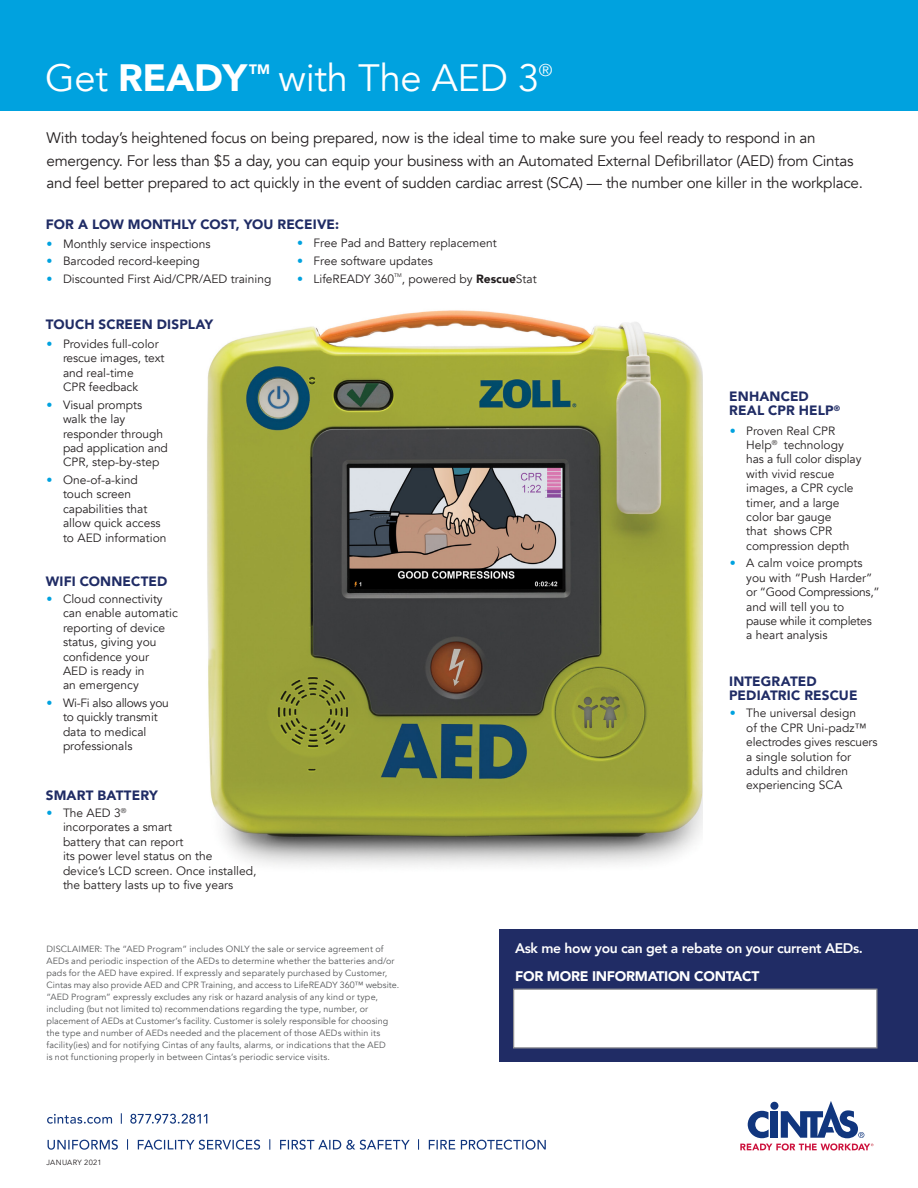
<style>
.page{position:relative;width:918px;height:1188px;background:#fff}
.page>*{position:absolute;margin:0;border:0;box-sizing:border-box;transform-origin:0 0}
.t1{font:38.1px "Avenir";letter-spacing:-.005em;color:#fff}
.t2{font:900 38.1px "Avenir";letter-spacing:-.005em;color:#fff}
.t3{font:17.1px "Avenir";color:#fff}
.t4{font:15.3px/22.5px "Avenir";letter-spacing:-.015em;color:#231f20}
.t5{font:800 13.95px "Avenir";letter-spacing:-.025em;color:#fff}
.t6{font:900 13.95px "Avenir";letter-spacing:-.02em;color:#fff}
.t7{font:900 13.65px "Avenir";color:#fff}
.t8{font:900 13.5px/15px "Avenir";letter-spacing:.01em;color:#202c65}
.t9{font:12px/14.4px "Avenir";color:#231f20}
.t10{font:9px/12px "Avenir";letter-spacing:.015em;color:#555759}
.Basic_Body_paragraph{font:7.5px "Avenir";letter-spacing:.04em;color:#231f20}
.t11{font:5.25px "Avenir";color:#231f20}
.s1{font-weight:400}
.s2{color:#00a2df}
.s3{font-weight:900}
</style>
<div class="page">
<svg style="left:740px;top:1101px;width:133px;height:50px"></svg>
<svg style="left:48px;top:1139px;width:498px;height:11px"></svg>
<svg style="left:47px;top:1113px;width:160px;height:11px"></svg>
<img style="left:207px;top:310px;width:496px;height:556px">
<div style="left:0;top:0;width:918px;height:111px;background:#00a2df"></div>
<div style="left:500px;top:929px;width:418px;height:133px;background:#202c65"></div>
<div style="left:513px;top:989px;width:365px;height:59px;background:#fff;border:1px solid #909094"></div>
<p class="t2" style="left:45px;top:45px;width:204px"><span class="s1">Get</span> READY</p>
<p class="t7" style="left:249px;top:57px;width:22px">TM</p>
<p class="t1" style="left:279px;top:55px;width:262px">with The AED 3</p>
<p class="t3" style="left:539px;top:60px;width:15px">®</p>
<p class="t4" style="left:46px;top:127px;width:818px">With today’s heightened focus on being prepared, now is the ideal time to make sure you feel ready to respond in an emergency. For less than $5 a day, you can equip your business with an Automated External Defibrillator (AED) from Cintas and feel better prepared to act quickly in the event of sudden cardiac arrest (SCA) — the number one killer in the workplace.</p>
<p class="t8" style="left:46px;top:217px;width:295px">FOR A LOW MONTHLY COST, YOU RECEIVE:</p>
<p class="t9" style="left:46px;top:236px;width:166px"><span class="s2">•</span> Monthly service inspections</p>
<p class="t9" style="left:46px;top:254px;width:155px"><span class="s2">•</span> Barcoded record-keeping</p>
<p class="t9" style="left:46px;top:272px;width:226px"><span class="s2">•</span> Discounted First Aid/CPR/AED training</p>
<p class="t9" style="left:297px;top:236px;width:201px"><span class="s2">•</span> Free Pad and Battery replacement</p>
<p class="t9" style="left:297px;top:254px;width:137px"><span class="s2">•</span> Free software updates</p>
<p class="t9" style="left:297px;top:272px;width:99px"><span class="s2">•</span> LifeREADY 360</p>
<p class="t11" style="left:394px;top:272px;width:9px">TM</p>
<p class="t9" style="left:402px;top:272px;width:136px">, powered by <span class="s3">Rescue</span>Stat</p>
<p class="t8" style="left:46px;top:317px;width:169px">TOUCH SCREEN DISPLAY</p>
<p class="t9" style="left:63px;top:337px;width:103px;text-indent:-16px"><span class="s2">•</span> Provides full-color rescue images, text and real-time<br>CPR feedback</p>
<p class="t9" style="left:63px;top:398px;width:106px;text-indent:-16px"><span class="s2">•</span> Visual prompts walk the lay responder through pad application and<br>CPR, step-by-step</p>
<p class="t9" style="left:63px;top:473px;width:105px;text-indent:-16px"><span class="s2">•</span> One-of-a-kind touch screen capabilities that allow quick access to AED information</p>
<p class="t8" style="left:46px;top:573px;width:123px">WIFI CONNECTED</p>
<p class="t9" style="left:63px;top:592px;width:116px;text-indent:-16px"><span class="s2">•</span> Cloud connectivity can enable automatic reporting of device status, giving you confidence your<br>AED is ready in<br>an emergency</p>
<p class="t9" style="left:63px;top:696px;width:107px;text-indent:-16px"><span class="s2">•</span> Wi-Fi also allows you to quickly transmit data to medical professionals</p>
<p class="t8" style="left:46px;top:787px;width:113px">SMART BATTERY</p>
<p class="t9" style="left:63px;top:806px;width:195px;text-indent:-16px"><span class="s2">•</span> The AED 3<sup>®<br></sup>incorporates a smart<br>battery that can report<br>its power level status on the device’s LCD screen. Once installed, the battery lasts up to five years</p>
<p class="t8" style="left:729px;top:388px;width:112px">ENHANCED<br>REAL CPR HELP<sup>®</sup></p>
<p class="t9" style="left:746px;top:424px;width:117px;text-indent:-16px"><span class="s2">•</span> Proven Real CPR<br>Help<sup>®</sup> technology has a full color display with vivid rescue images, a CPR cycle timer, and a large color bar gauge<br>that shows CPR compression depth</p>
<p class="t9" style="left:746px;top:556px;width:135px;text-indent:-16px"><span class="s2">•</span> A calm voice prompts you with “Push Harder” or “Good Compressions,” and will tell you to<br>pause while it completes a heart analysis</p>
<p class="t8" style="left:729px;top:673px;width:130px">INTEGRATED<br>PEDIATRIC RESCUE</p>
<p class="t9" style="left:746px;top:706px;width:133px;text-indent:-16px"><span class="s2">•</span> The universal design<br>of the CPR Uni-padz™ electrodes gives rescuers a single solution for adults and children experiencing SCA</p>
<p class="t10" style="left:46px;top:944px;width:354px">DISCLAIMER: The “AED Program” includes ONLY the sale or service agreement of AEDs and periodic inspection of the AEDs to determine whether the batteries and/or pads for the AED have expired. If expressly and separately purchased by Customer, Cintas may also provide AED and CPR Training, and access to LifeREADY 360™ website. “AED Program” expressly excludes any risk or hazard analysis of any kind or type, including (but not limited to) recommendations regarding the type, number, or placement of AEDs at Customer’s facility. Customer is solely responsible for choosing the type and number of AEDs needed and the placement of those AEDs within its facility(ies) and for notifying Cintas of any faults, alarms, or indications that the AED<br>is not functioning properly in between Cintas’s periodic service visits.</p>
<p class="Basic_Body_paragraph" style="left:46px;top:1158px;width:57px">JANUARY 2021</p>
<p class="t5" style="left:515px;top:938px;width:349px">Ask me how you can get a rebate on your current AEDs.</p>
<p class="t6" style="left:515px;top:964px;width:246px">FOR MORE INFORMATION CONTACT</p>
</div>
